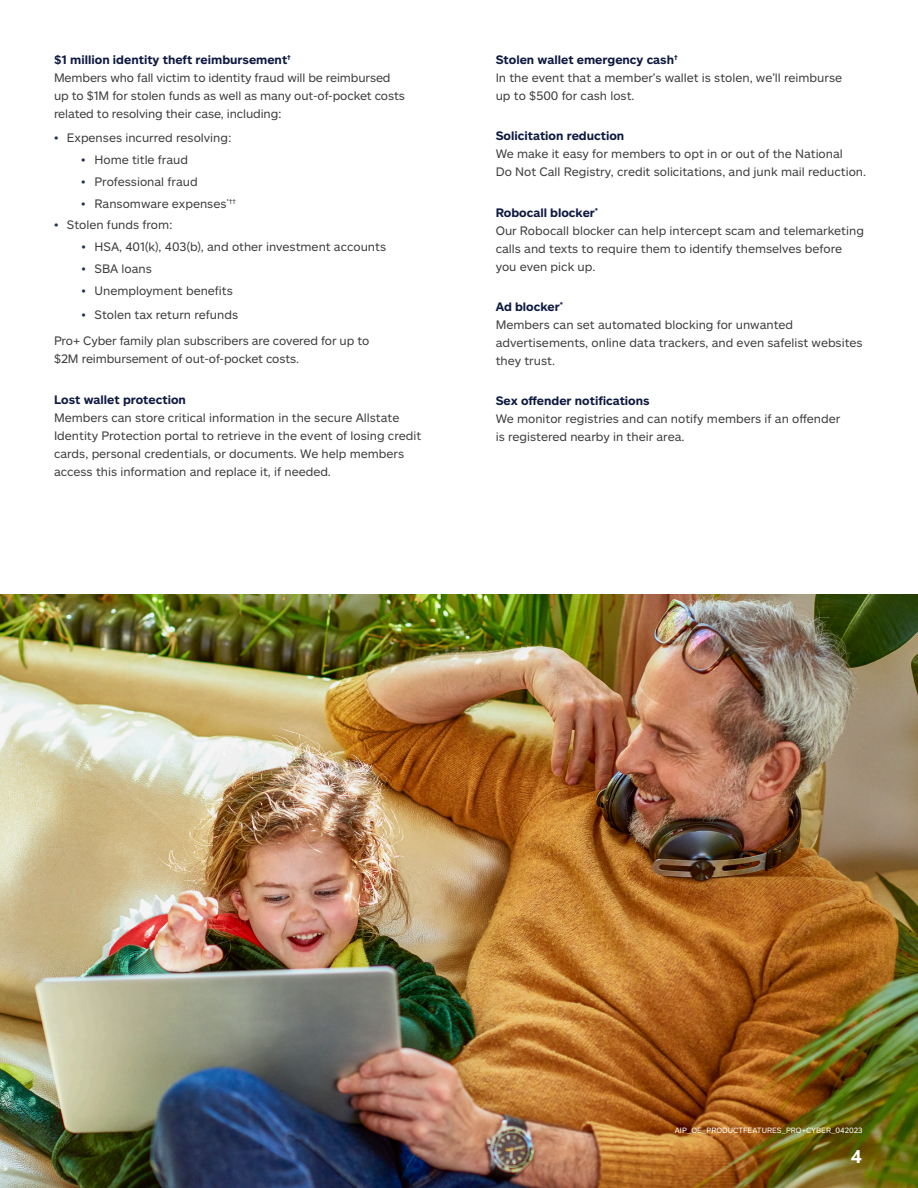
<style>
.page{position:relative;width:918px;height:1188px;background:#fff}
.page>*{position:absolute;margin:0;border:0;box-sizing:border-box;transform-origin:0 0}
.t1{font:700 18px "Allstate Sans";color:#fff}
.t2{font:12px/18px "Allstate Sans";color:#3e3e3f}
.t3{font:700 12px "Allstate Sans";color:#0e1941}
.t4{font:7.5px "Allstate Sans";color:#fff}
.s1{color:#263054}
</style>
<div class="page">
<img style="left:0;top:594px;width:918px;height:594px">
<p class="t3" style="left:54px;top:52px;width:239px">$1 million identity theft reimbursement<sup>†</sup></p>
<p class="t2" style="left:54px;top:68px;width:352px">Members who fall victim to identity fraud will be reimbursed up to $1M for stolen funds as well as many out-of-pocket costs related to resolving their case, including:</p>
<p class="t2" style="left:54px;top:129px;width:179px"><span class="s1">•</span> Expenses incurred resolving:</p>
<p class="t2" style="left:81px;top:150px;width:109px"><span class="s1">•</span> Home title fraud</p>
<p class="t2" style="left:81px;top:172px;width:118px"><span class="s1">•</span> Professional fraud</p>
<p class="t2" style="left:81px;top:194px;width:156px"><span class="s1">•</span> Ransomware expenses<sup>*††</sup></p>
<p class="t2" style="left:54px;top:216px;width:120px"><span class="s1">•</span> Stolen funds from:</p>
<p class="t2" style="left:82px;top:237px;width:306px"><span class="s1">•</span> HSA, 401(k), 403(b), and other investment accounts</p>
<p class="t2" style="left:82px;top:259px;width:72px"><span class="s1">•</span> SBA loans</p>
<p class="t2" style="left:82px;top:281px;width:153px"><span class="s1">•</span> Unemployment benefits</p>
<p class="t2" style="left:82px;top:306px;width:158px"><span class="s1">•</span> Stolen tax return refunds</p>
<p class="t2" style="left:54px;top:332px;width:317px">Pro+ Cyber family plan subscribers are covered for up to $2M reimbursement of out-of-pocket costs.</p>
<p class="t3" style="left:54px;top:392px;width:134px">Lost wallet protection</p>
<p class="t2" style="left:54px;top:409px;width:369px">Members can store critical information in the secure Allstate Identity Protection portal to retrieve in the event of losing credit cards, personal credentials, or documents. We help members access this information and replace it, if needed.</p>
<p class="t3" style="left:496px;top:52px;width:184px">Stolen wallet emergency cash<sup>†</sup></p>
<p class="t2" style="left:496px;top:68px;width:348px">In the event that a member’s wallet is stolen, we’ll reimburse up to $500 for cash lost.</p>
<p class="t3" style="left:496px;top:128px;width:130px">Solicitation reduction</p>
<p class="t2" style="left:496px;top:145px;width:372px">We make it easy for members to opt in or out of the National<br>Do Not Call Registry, credit solicitations, and junk mail reduction.</p>
<p class="t3" style="left:496px;top:205px;width:104px">Robocall blocker<sup>*</sup></p>
<p class="t2" style="left:496px;top:221px;width:370px">Our Robocall blocker can help intercept scam and telemarketing calls and texts to require them to identify themselves before you even pick up.</p>
<p class="t3" style="left:496px;top:299px;width:69px">Ad blocker<sup>*</sup></p>
<p class="t2" style="left:496px;top:315px;width:368px">Members can set automated blocking for unwanted advertisements, online data trackers, and even safelist websites they trust.</p>
<p class="t3" style="left:496px;top:393px;width:156px">Sex offender notifications</p>
<p class="t2" style="left:496px;top:409px;width:346px">We monitor registries and can notify members if an offender is registered nearby in their area.</p>
<p class="t4" style="left:675px;top:1125px;width:189px">AIP_OE_PRODUCTFEATURES_PRO+CYBER_042023</p>
<p class="t1" style="left:851px;top:1145px;width:13px">4</p>
</div>
